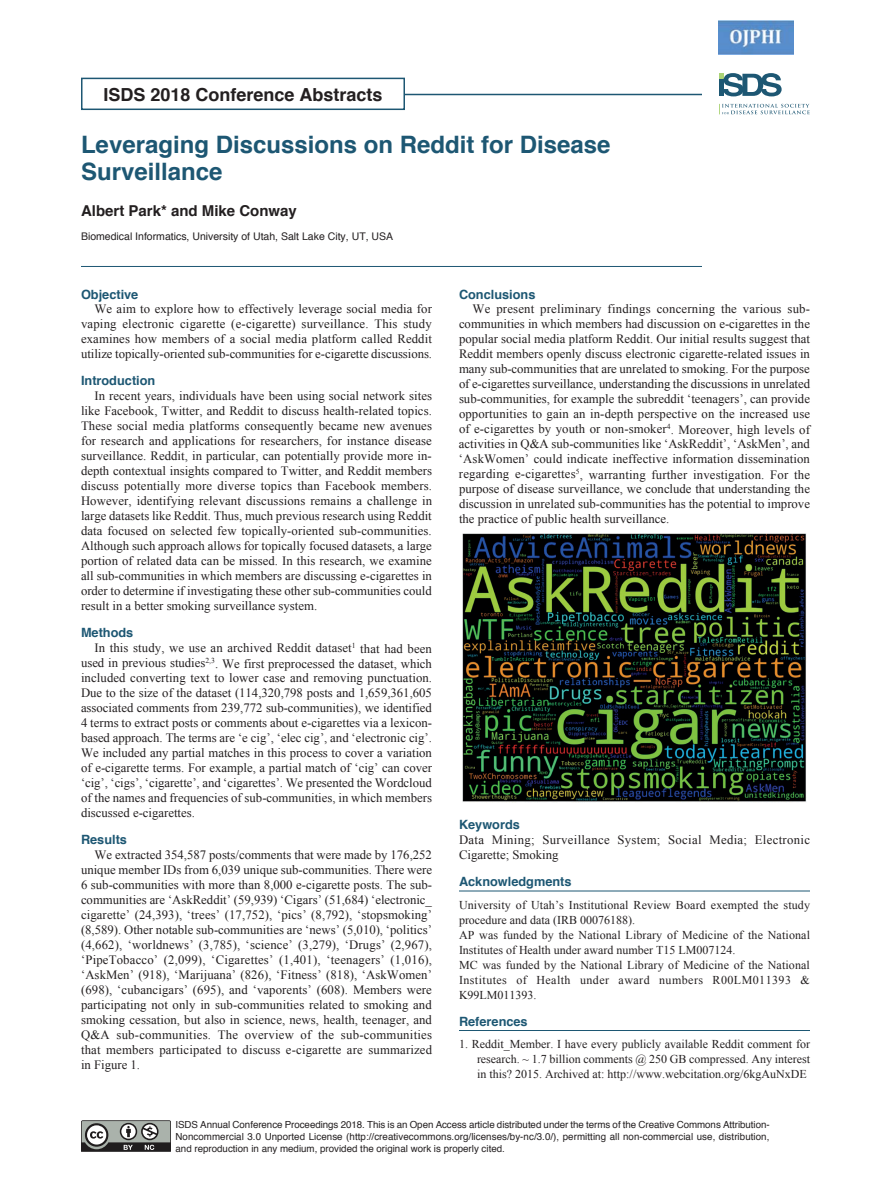
<style>
.page{position:relative;width:891px;height:1188px;background:#fff}
.page>*{position:absolute;margin:0;border:0;box-sizing:border-box;transform-origin:0 0}
.t1{font:700 24px/27px "Helvetica";color:#1d5773}
.t2{font:700 18px "Helvetica";color:#231f20}
.t3{font:700 15px "Helvetica";color:#231f20}
.t4{font:12.75px/15px "Times New Roman";color:#231f20;text-align:justify}
.t5{font:700 12.75px "Helvetica";color:#1d5773}
.t6{font:12.75px/15px "Times New Roman";letter-spacing:.025em;color:#231f20}
.t7{font:12px/15px "Times New Roman";letter-spacing:.01em;color:#231f20}
.t8{font:10.5px "Helvetica";color:#231f20}
.t9{font:9.75px/12px "Helvetica";color:#231f20;text-align:justify}
</style>
<div class="page">
<svg style="left:81px;top:1120px;width:90px;height:32px;background:#80827f"></svg>
<hr style="left:399px;top:94px;width:303px;height:1px;background:#1d5773">
<div style="left:81px;top:78px;width:324px;height:32px;border:2px solid #1d5773"></div>
<svg style="left:719px;top:104px;width:91px;height:10px"></svg>
<svg style="left:719px;top:73px;width:63px;height:23px"></svg>
<hr style="left:81px;top:266px;width:621px;height:1px;background:#1d5773">
<hr style="left:459px;top:891px;width:351px;height:1px;background:#1d5773">
<hr style="left:459px;top:1030px;width:351px;height:1px;background:#1d5773">
<img style="left:462px;top:533px;width:345px;height:269px">
<img style="left:719px;top:21px;width:74px;height:34px">
<h2 class="t2" style="left:103px;top:80px;width:281px">ISDS 2018 Conference Abstracts</h2>
<h1 class="t1" style="left:81px;top:131px;width:531px">Leveraging Discussions on Reddit for Disease<br>Surveillance</h1>
<p class="t3" style="left:81px;top:199px;width:217px">Albert Park* and Mike Conway</p>
<p class="t8" style="left:81px;top:228px;width:314px">Biomedical Informatics, University of Utah, Salt Lake City, UT, USA</p>
<p class="t5" style="left:81px;top:284px;width:59px">Objective</p>
<p class="t4" style="left:81px;top:302px;width:353px;text-indent:14px">We aim to explore how to effectively leverage social media for vaping electronic cigarette (e-cigarette) surveillance. This study examines how members of a social media platform called Reddit utilize topically-oriented sub-communities for e-cigarette discussions.</p>
<p class="t5" style="left:81px;top:371px;width:76px">Introduction</p>
<p class="t4" style="left:81px;top:389px;width:353px;text-indent:14px">In recent years, individuals have been using social network sites like Facebook, Twitter, and Reddit to discuss health-related topics.<br>These social media platforms consequently became new avenues for research and applications for researchers, for instance disease surveillance. Reddit, in particular, can potentially provide more in&shy;depth contextual insights compared to Twitter, and Reddit members discuss potentially more diverse topics than Facebook members.<br>However, identifying relevant discussions remains a challenge in large datasets like Reddit. Thus, much previous research using Reddit data focused on selected few topically-oriented sub-communities.<br>Although such approach allows for topically focused datasets, a large portion of related data can be missed. In this research, we examine all sub-communities in which members are discussing e-cigarettes in order to determine if investigating these other sub-communities could result in a better smoking surveillance system.</p>
<p class="t5" style="left:81px;top:623px;width:54px">Methods</p>
<p class="t4" style="left:81px;top:640px;width:353px;text-indent:14px">In this study, we use an archived Reddit dataset<sup>1</sup> that had been used in previous studies<sup>2,3</sup>. We first preprocessed the dataset, which included converting text to lower case and removing punctuation.<br>Due to the size of the dataset (114,320,798 posts and 1,659,361,605 associated comments from 239,772 sub-communities), we identified 4 terms to extract posts or comments about e-cigarettes via a lexicon&shy;based approach. The terms are ‘e cig’, ‘elec cig’, and ‘electronic cig’.<br>We included any partial matches in this process to cover a variation of e-cigarette terms. For example, a partial match of ‘cig’ can cover ‘cig’, ‘cigs’, ‘cigarette’, and ‘cigarettes’. We presented the Wordcloud of the names and frequencies of sub-communities, in which members discussed e-cigarettes.</p>
<p class="t5" style="left:81px;top:830px;width:48px">Results</p>
<p class="t4" style="left:81px;top:847px;width:353px;text-indent:14px">We extracted 354,587 posts/comments that were made by 176,252 unique member IDs from 6,039 unique sub-communities. There were 6 sub-communities with more than 8,000 e-cigarette posts. The sub&shy;communities are ‘AskReddit’ (59,939) ‘Cigars’ (51,684) ‘electronic_ cigarette’ (24,393), ‘trees’ (17,752), ‘pics’ (8,792), ‘stopsmoking’ (8,589). Other notable sub-communities are ‘news’ (5,010), ‘politics’ (4,662), ‘worldnews’ (3,785), ‘science’ (3,279), ‘Drugs’ (2,967), ‘PipeTobacco’ (2,099), ‘Cigarettes’ (1,401), ‘teenagers’ (1,016), ‘AskMen’ (918), ‘Marijuana’ (826), ‘Fitness’ (818), ‘AskWomen’ (698), ‘cubancigars’ (695), and ‘vaporents’ (608). Members were participating not only in sub-communities related to smoking and smoking cessation, but also in science, news, health, teenager, and Q&amp;A sub-communities. The overview of the sub-communities that members participated to discuss e-cigarette are summarized in Figure 1.</p>
<p class="t5" style="left:459px;top:284px;width:78px">Conclusions</p>
<p class="t4" style="left:459px;top:302px;width:353px;text-indent:14px">We present preliminary findings concerning the various sub&shy;communities in which members had discussion on e-cigarettes in the popular social media platform Reddit. Our initial results suggest that Reddit members openly discuss electronic cigarette-related issues in many sub-communities that are unrelated to smoking. For the purpose of e-cigarettes surveillance, understanding the discussions in unrelated sub-communities, for example the subreddit ‘teenagers’, can provide opportunities to gain an in-depth perspective on the increased use of e-cigarettes by youth or non-smoker<sup>4</sup>. Moreover, high levels of activities in Q&amp;A sub-communities like ‘AskReddit’, ‘AskMen’, and ‘AskWomen’ could indicate ineffective information dissemination regarding e-cigarettes<sup>5</sup>, warranting further investigation. For the purpose of disease surveillance, we conclude that understanding the discussion in unrelated sub-communities has the potential to improve the practice of public health surveillance.</p>
<p class="t5" style="left:459px;top:815px;width:62px">Keywords</p>
<p class="t6" style="left:459px;top:832px;width:353px">Data Mining; Surveillance System; Social Media; Electronic<br>Cigarette; Smoking</p>
<p class="t5" style="left:459px;top:872px;width:114px">Acknowledgments</p>
<p class="t7" style="left:459px;top:897px;width:353px">University of Utah’s Institutional Review Board exempted the study procedure and data (IRB 00076188).<br>AP was funded by the National Library of Medicine of the National Institutes of Health under award number T15 LM007124.<br>MC was funded by the National Library of Medicine of the National Institutes of Health under award numbers R00LM011393 &amp; K99LM011393.</p>
<p class="t5" style="left:459px;top:1011px;width:70px">References</p>
<p class="t7" style="left:477px;top:1037px;width:335px;text-align:justify;text-indent:-18px">1. Reddit_Member. I have every publicly available Reddit comment for research. ~ 1.7 billion comments @ 250 GB compressed. Any interest in this? 2015. Archived at: http://www.webcitation.org/6kgAuNxDE</p>
<p class="t9" style="left:176px;top:1119px;width:596px">ISDS Annual Conference Proceedings 2018. This is an Open Access article distributed under the terms of the Creative Commons Attribution-Noncommercial 3.0 Unported License (http://creativecommons.org/licenses/by-nc/3.0/), permitting all non-commercial use, distribution, and reproduction in any medium, provided the original work is properly cited.</p>
</div>
